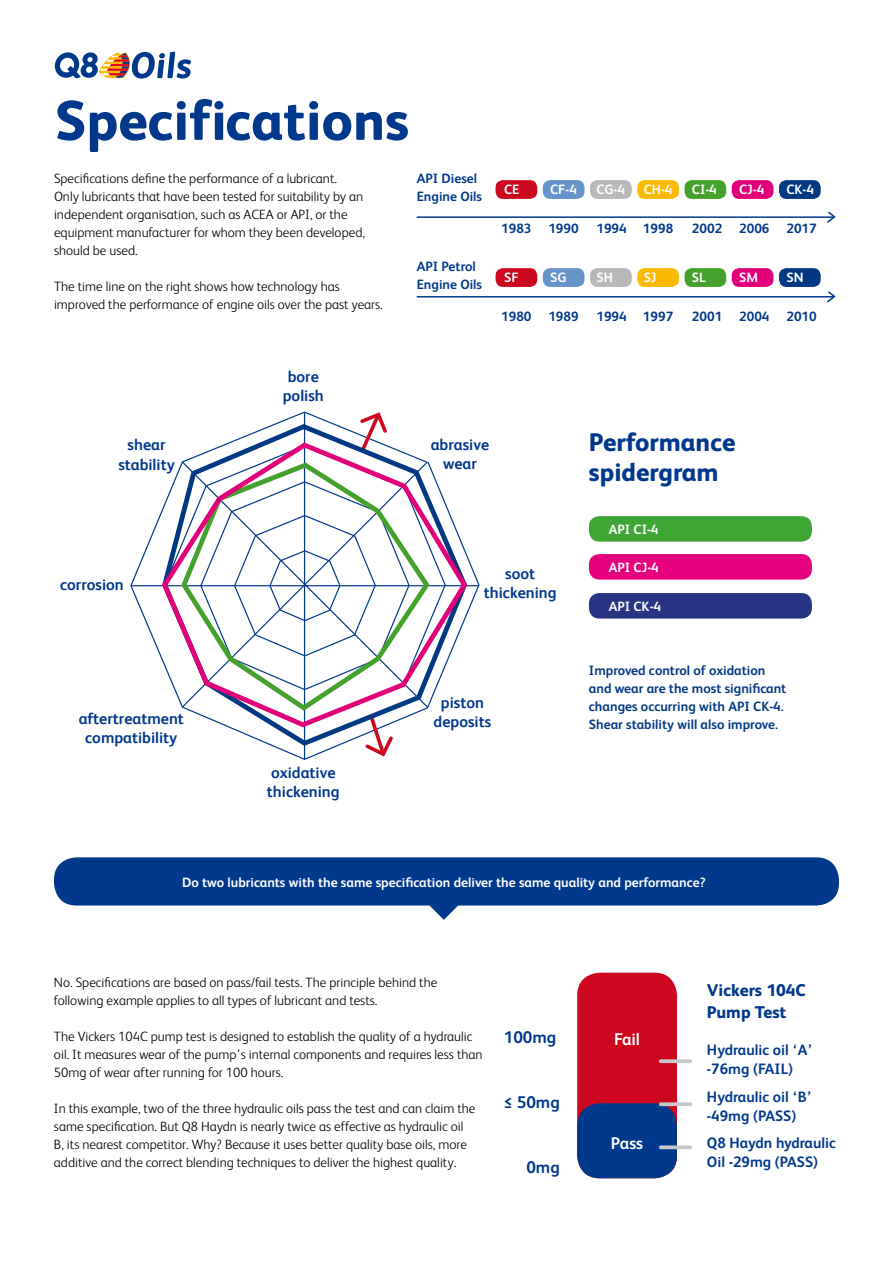
<style>
.page{position:relative;width:893px;height:1263px;background:#fff}
.page>*{position:absolute;margin:0;border:0;box-sizing:border-box;transform-origin:0 0}
.t1{font:800 55.8px "FS Albert";color:#00388c}
.t2{font:800 25.5px/30.6px "FS Albert";color:#00388c}
.t3{font:800 16.95px/22.6px "FS Albert";color:#00388c}
.t4{font:700 16.95px "FS Albert";color:#00388c}
.t5{font:700 16.95px "FS Albert";color:#fff}
.t6{font:700 15.9px/19px "FS Albert";color:#00388c;text-align:center}
.t7{font:700 15.15px/18.9px "FS Albert";color:#00388c}
.t8{font:300 13.5px/18px "FS Albert";color:#000}
.t9{font:700 13.5px "FS Albert";color:#fff}
.t10{font:700 13.5px/18px "FS Albert";color:#003882}
.t11{font:700 13.5px/18px "FS Albert";color:#00388c}
</style>
<div class="page">
<div style="left:577px;top:973px;width:100px;height:205px;background:#cd071e;border-radius:23px"></div>
<hr style="left:417px;top:216px;width:417px;height:2px;background:#00388c">
<svg style="left:826px;top:211px;width:10px;height:12px"></svg>
<hr style="left:417px;top:296px;width:417px;height:1px;background:#00388c">
<svg style="left:826px;top:291px;width:10px;height:12px"></svg>
<div style="left:496px;top:180px;width:41px;height:19px;background:#cd071e;border-radius:8px"></div>
<div style="left:496px;top:268px;width:41px;height:19px;background:#cd071e;border-radius:8px"></div>
<div style="left:543px;top:180px;width:41px;height:19px;background:#6494c9;border-radius:8px"></div>
<div style="left:543px;top:268px;width:41px;height:19px;background:#6494c9;border-radius:8px"></div>
<div style="left:590px;top:180px;width:42px;height:19px;background:#b7b9ba;border-radius:8px"></div>
<div style="left:590px;top:268px;width:42px;height:19px;background:#b7b9ba;border-radius:8px"></div>
<div style="left:637px;top:180px;width:42px;height:19px;background:#fab902;border-radius:8px"></div>
<div style="left:637px;top:268px;width:42px;height:19px;background:#fab902;border-radius:8px"></div>
<div style="left:684px;top:180px;width:42px;height:19px;background:#44a12b;border-radius:8px"></div>
<div style="left:732px;top:180px;width:41px;height:19px;background:#e2007a;border-radius:8px"></div>
<div style="left:732px;top:268px;width:41px;height:19px;background:#e2007a;border-radius:8px"></div>
<div style="left:779px;top:180px;width:42px;height:19px;background:#003882;border-radius:8px"></div>
<div style="left:779px;top:268px;width:42px;height:19px;background:#003882;border-radius:8px"></div>
<div style="left:684px;top:268px;width:42px;height:19px;background:#44a12b;border-radius:8px"></div>
<div style="left:577px;top:1103px;width:100px;height:75px;background:#00388c;border-radius:23px"></div>
<svg style="left:661px;top:1059px;width:29px;height:4px"></svg>
<svg style="left:661px;top:1102px;width:29px;height:4px"></svg>
<svg style="left:661px;top:1145px;width:29px;height:4px"></svg>
<svg style="left:130px;top:411px;width:350px;height:349px"></svg>
<hr style="left:304px;top:412px;width:1px;height:347px;background:#00388c">
<hr style="left:131px;top:585px;width:348px;height:1px;background:#00388c">
<svg style="left:357px;top:411px;width:33px;height:10px"></svg>
<svg style="left:362px;top:749px;width:34px;height:10px"></svg>
<svg style="left:160px;top:421px;width:310px;height:328px"></svg>
<svg style="left:158px;top:440px;width:312px;height:290px"></svg>
<div style="left:589px;top:593px;width:223px;height:25px;background:#273583;border-radius:10px"></div>
<div style="left:589px;top:554px;width:223px;height:26px;background:#e6007e;border-radius:10px"></div>
<div style="left:589px;top:516px;width:223px;height:26px;background:#3fa535;border-radius:10px"></div>
<div style="left:54px;top:857px;width:785px;height:48px;background:#00388c;border-radius:22px"></div>
<svg style="left:429px;top:905px;width:29px;height:15px"></svg>
<svg style="left:54px;top:52px;width:137px;height:27px"></svg>
<h1 class="t1" style="left:55px;top:80px;width:356px">Specifications</h1>
<p class="t8" style="left:54px;top:169px;width:313px">Specifications define the performance of a lubricant.<br>Only lubricants that have been tested for suitability by an independent organisation, such as ACEA or API, or the equipment manufacturer for whom they been developed, should be used.</p>
<p class="t8" style="left:54px;top:277px;width:330px">The time line on the right shows how technology has improved the performance of engine oils over the past years.</p>
<p class="t11" style="left:417px;top:169px;width:67px">API Diesel<br>Engine Oils</p>
<p class="t11" style="left:417px;top:257px;width:67px">API Petrol<br>Engine Oils</p>
<p class="t9" style="left:504px;top:180px;width:17px">CE</p>
<p class="t9" style="left:550px;top:180px;width:28px">CF-4</p>
<p class="t9" style="left:596px;top:180px;width:30px">CG-4</p>
<p class="t9" style="left:644px;top:180px;width:30px">CH-4</p>
<p class="t9" style="left:692px;top:180px;width:26px">CI-4</p>
<p class="t9" style="left:739px;top:180px;width:27px">CJ-4</p>
<p class="t9" style="left:786px;top:180px;width:29px">CK-4</p>
<p class="t11" style="left:501px;top:219px;width:32px">1983</p>
<p class="t11" style="left:548px;top:219px;width:32px">1990</p>
<p class="t11" style="left:596px;top:219px;width:32px">1994</p>
<p class="t11" style="left:643px;top:219px;width:32px">1998</p>
<p class="t11" style="left:692px;top:219px;width:32px">2002</p>
<p class="t11" style="left:739px;top:219px;width:32px">2006</p>
<p class="t11" style="left:786px;top:219px;width:32px">2017</p>
<p class="t9" style="left:504px;top:268px;width:16px">SF</p>
<p class="t9" style="left:550px;top:268px;width:18px">SG</p>
<p class="t9" style="left:596px;top:268px;width:18px">SH</p>
<p class="t9" style="left:644px;top:268px;width:14px">SJ</p>
<p class="t9" style="left:692px;top:268px;width:15px">SL</p>
<p class="t9" style="left:786px;top:268px;width:19px">SN</p>
<p class="t9" style="left:739px;top:268px;width:21px">SM</p>
<p class="t11" style="left:501px;top:307px;width:32px">1980</p>
<p class="t11" style="left:548px;top:307px;width:32px">1989</p>
<p class="t11" style="left:596px;top:307px;width:32px">1994</p>
<p class="t11" style="left:643px;top:307px;width:32px">1997</p>
<p class="t11" style="left:692px;top:307px;width:32px">2001</p>
<p class="t11" style="left:786px;top:307px;width:32px">2010</p>
<p class="t11" style="left:739px;top:307px;width:32px">2004</p>
<p class="t6" style="left:118px;top:435px;width:58px">shear stability</p>
<p class="t6" style="left:60px;top:575px;width:65px">corrosion</p>
<p class="t6" style="left:283px;top:367px;width:43px">bore polish</p>
<p class="t6" style="left:431px;top:435px;width:60px">abrasive wear</p>
<p class="t6" style="left:484px;top:564px;width:74px">soot thickening</p>
<h2 class="t2" style="left:589px;top:425px;width:148px">Performance spidergram</h2>
<p class="t9" style="left:609px;top:520px;width:51px">API CI-4</p>
<p class="t9" style="left:609px;top:558px;width:52px">API CJ-4</p>
<p class="t9" style="left:609px;top:597px;width:54px">API CK-4</p>
<p class="t6" style="left:441px;top:693px;width:45px">piston</p>
<p class="t6" style="left:79px;top:709px;width:107px">aftertreatment</p>
<p class="t6" style="left:434px;top:712px;width:59px">deposits</p>
<p class="t6" style="left:85px;top:728px;width:94px">compatibility</p>
<p class="t6" style="left:267px;top:763px;width:74px;text-align:left">oxidative thickening</p>
<p class="t10" style="left:589px;top:661px;width:199px">Improved control of oxidation and wear are the most significant changes occurring with API CK-4.<br>Shear stability will also improve.</p>
<p class="t9" style="left:182px;top:873px;width:525px">Do two lubricants with the same specification deliver the same quality and performance?</p>
<p class="t8" style="left:54px;top:973px;width:385px">No. Specifications are based on pass/fail tests. The principle behind the following example applies to all types of lubricant and tests.</p>
<p class="t8" style="left:54px;top:1027px;width:430px">The Vickers 104C pump test is designed to establish the quality of a hydraulic oil. It measures wear of the pump’s internal components and requires less than<br>50mg of wear after running for 100 hours.</p>
<p class="t8" style="left:54px;top:1099px;width:423px">In this example, two of the three hydraulic oils pass the test and can claim the same specification. But Q8 Haydn is nearly twice as effective as hydraulic oil B, its nearest competitor. Why? Because it uses better quality base oils, more additive and the correct blending techniques to deliver the highest quality.</p>
<p class="t4" style="left:504px;top:1026px;width:54px">100mg</p>
<p class="t4" style="left:504px;top:1091px;width:57px">≤ 50mg</p>
<p class="t4" style="left:526px;top:1155px;width:35px">0mg</p>
<p class="t5" style="left:614px;top:1027px;width:28px">Fail</p>
<p class="t5" style="left:611px;top:1131px;width:34px">Pass</p>
<p class="t3" style="left:707px;top:978px;width:100px">Vickers 104C<br>Pump Test</p>
<p class="t7" style="left:707px;top:1040px;width:107px">Hydraulic oil ‘A’ -76mg (FAIL)</p>
<p class="t7" style="left:707px;top:1086px;width:106px">Hydraulic oil ‘B’ -49mg (PASS)</p>
<p class="t7" style="left:707px;top:1133px;width:130px">Q8 Haydn hydraulic<br>Oil -29mg (PASS)</p>
</div>
